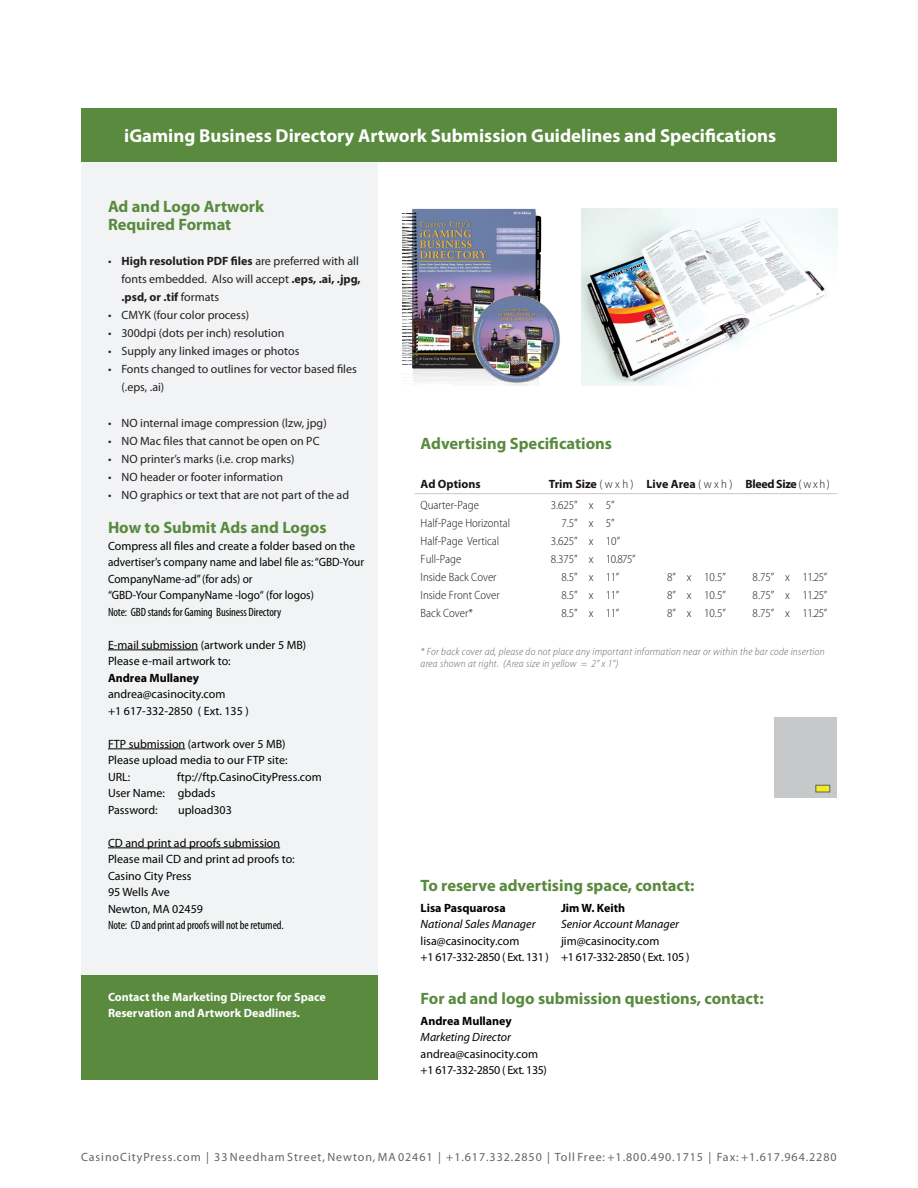
<style>
.page{position:relative;width:918px;height:1188px;background:#fff}
.page>*{position:absolute;margin:0;border:0;box-sizing:border-box;transform-origin:0 0}
.t1{font:700 18.75px "Myriad Pro";color:#fff}
.t2{font:700 16.5px "Myriad Pro";color:#598a3e}
.t3{font:12px/16.5px "Myriad Pro";color:#000}
.t4{font:12px/18px "Myriad Pro";color:#231f20}
.t5{font:300 semi-condensed 12px/18px "Myriad Pro";color:#1b1513;text-align:justify}
.t6{font:condensed 12px/16.5px "Myriad Pro";letter-spacing:-.01em;color:#000}
.t7{font:12px "Myriad Pro";letter-spacing:.08em;color:#636366}
.t8{font:italic 12px/16.5px "Myriad Pro";color:#000}
.t9{font:12px "Myriad Pro";letter-spacing:-.03em;color:#000}
.t10{font:700 12px "Myriad Pro";color:#fff}
.t11{font:700 12px "Myriad Pro";color:#000}
.t12{font:700 12px "Myriad Pro";letter-spacing:-.005em;color:#1b1513}
.t13{font:700 12px "Myriad Pro";letter-spacing:-.03em;color:#1b1513}
.t14{font:italic 300 semi-condensed 10.5px/12.6px "Myriad Pro";letter-spacing:.025em;color:#636366}
.s1{font-weight:700}
.s2{font-stretch:normal}
.s3{font-weight:300;font-stretch:semi-condensed}
.s4{font-style:normal}
</style>
<div class="page">
<div style="left:81px;top:108px;width:756px;height:54px;background:#598a3e"></div>
<div style="left:81px;top:162px;width:297px;height:850px;background:#f2f3f4"></div>
<hr style="left:108px;top:650px;width:90px;height:1px;background:#000">
<hr style="left:108px;top:749px;width:77px;height:1px;background:#000">
<hr style="left:108px;top:848px;width:172px;height:1px;background:#000">
<div style="left:81px;top:975px;width:297px;height:105px;background:#598a3e"></div>
<hr style="left:415px;top:493px;width:127px;height:1px;background:#c7c8ca">
<hr style="left:542px;top:493px;width:41px;height:1px;background:#c7c8ca">
<svg style="left:583px;top:493px;width:17px;height:1px"></svg>
<hr style="left:600px;top:493px;width:40px;height:1px;background:#c7c8ca">
<hr style="left:640px;top:493px;width:41px;height:1px;background:#c7c8ca">
<svg style="left:681px;top:493px;width:17px;height:1px"></svg>
<hr style="left:698px;top:493px;width:41px;height:1px;background:#c7c8ca">
<hr style="left:739px;top:493px;width:40px;height:1px;background:#c7c8ca">
<svg style="left:779px;top:493px;width:17px;height:1px"></svg>
<hr style="left:796px;top:493px;width:41px;height:1px;background:#c7c8ca">
<div style="left:774px;top:717px;width:63px;height:81px;background:#c7c8ca"></div>
<div style="left:815px;top:785px;width:15px;height:7px;background:#f4ec1a;border:1px solid #636366"></div>
<img style="left:403px;top:208px;width:158px;height:177px">
<img style="left:581px;top:208px;width:256px;height:178px">
<p class="t1" style="left:124px;top:123px;width:654px">iGaming Business Directory Artwork Submission Guidelines and Specifications</p>
<p class="t2" style="left:108px;top:196px;width:158px">Ad and Logo Artwork</p>
<p class="t2" style="left:108px;top:214px;width:125px">Required Format</p>
<p class="t4" style="left:122px;top:251px;width:241px;text-indent:-14px">• <span class="s1">High resolution PDF files</span> are preferred with all fonts embedded. Also will accept <span class="s1">.eps, .ai, .jpg, .psd, or .tif</span> formats</p>
<p class="t4" style="left:108px;top:305px;width:143px">• CMYK (four color process)</p>
<p class="t4" style="left:108px;top:323px;width:178px">• 300dpi (dots per inch) resolution</p>
<p class="t4" style="left:108px;top:341px;width:193px">• Supply any linked images or photos</p>
<p class="t4" style="left:122px;top:359px;width:237px;text-indent:-14px">• Fonts changed to outlines for vector based files (.eps, .ai)</p>
<p class="t4" style="left:108px;top:413px;width:220px">• NO internal image compression (lzw, jpg)</p>
<p class="t4" style="left:108px;top:431px;width:213px">• NO Mac files that cannot be open on PC</p>
<p class="t4" style="left:108px;top:449px;width:188px">• NO printer’s marks (i.e. crop marks)</p>
<p class="t4" style="left:108px;top:467px;width:177px">• NO header or footer information</p>
<p class="t4" style="left:108px;top:485px;width:243px">• NO graphics or text that are not part of the ad</p>
<p class="t2" style="left:108px;top:517px;width:220px">How to Submit Ads and Logos</p>
<p class="t3" style="left:108px;top:537px;width:258px">Compress all files and create a folder based on the advertiser’s company name and label file as:“GBD-Your<br>CompanyName-ad”(for ads) or</p>
<p class="t6" style="left:108px;top:587px;width:207px"><span class="s2">“GBD-Your CompanyName -logo“ (for logos)<br></span>Note: GBD stands for Gaming Business Directory</p>
<p class="t3" style="left:108px;top:636px;width:200px">E-mail submission (artwork under 5 MB)</p>
<p class="t3" style="left:108px;top:653px;width:124px">Please e-mail artwork to:</p>
<p class="t11" style="left:108px;top:670px;width:93px">Andrea Mullaney</p>
<p class="t3" style="left:108px;top:686px;width:119px">andrea@casinocity.com</p>
<p class="t3" style="left:108px;top:702px;width:142px">+1 617-332-2850 ( Ext. 135 )</p>
<p class="t3" style="left:108px;top:735px;width:179px">FTP submission (artwork over 5 MB)</p>
<p class="t3" style="left:108px;top:752px;width:181px">Please upload media to our FTP site:</p>
<p class="t3" style="left:108px;top:768px;width:24px">URL:</p>
<p class="t3" style="left:177px;top:768px;width:146px">ftp://ftp.CasinoCityPress.com</p>
<p class="t3" style="left:108px;top:785px;width:109px">User Name: gbdads</p>
<p class="t3" style="left:108px;top:801px;width:51px">Password:</p>
<p class="t3" style="left:178px;top:801px;width:55px">upload303</p>
<p class="t3" style="left:108px;top:834px;width:174px">CD and print ad proofs submission</p>
<p class="t3" style="left:108px;top:851px;width:188px">Please mail CD and print ad proofs to:</p>
<p class="t3" style="left:108px;top:867px;width:97px">Casino City Press<br>95 Wells Ave<br>Newton, MA 02459</p>
<p class="t6" style="left:108px;top:917px;width:177px">Note: CD and print ad proofs will not be returned.</p>
<p class="t10" style="left:108px;top:989px;width:219px">Contact the Marketing Director for Space</p>
<p class="t10" style="left:108px;top:1005px;width:194px">Reservation and Artwork Deadlines.</p>
<p class="t2" style="left:421px;top:432px;width:193px">Advertising Specifications</p>
<p class="t12" style="left:421px;top:476px;width:61px">Ad Options</p>
<p class="t12" style="left:549px;top:476px;width:86px">Trim Size <span class="s3">( w x h )</span></p>
<p class="t12" style="left:647px;top:476px;width:88px">Live Area <span class="s3">( w x h )</span></p>
<p class="t13" style="left:746px;top:476px;width:86px">Bleed Size <span class="s3">( w x h )</span></p>
<p class="t5" style="left:421px;top:496px;width:60px">Quarter-Page</p>
<p class="t5" style="left:421px;top:514px;width:91px">Half-Page Horizontal</p>
<p class="t5" style="left:421px;top:532px;width:80px">Half-Page Vertical</p>
<p class="t5" style="left:421px;top:550px;width:42px">Full-Page</p>
<p class="t5" style="left:421px;top:568px;width:77px">Inside Back Cover</p>
<p class="t5" style="left:421px;top:586px;width:81px">Inside Front Cover</p>
<p class="t5" style="left:421px;top:604px;width:54px">Back Cover*</p>
<p class="t5" style="left:551px;top:496px;width:29px">3.625”</p>
<p class="t5" style="left:561px;top:514px;width:18px">7.5”</p>
<p class="t5" style="left:551px;top:532px;width:29px">3.625”</p>
<p class="t5" style="left:551px;top:550px;width:29px">8.375”</p>
<p class="t5" style="left:561px;top:568px;width:18px">8.5”</p>
<p class="t5" style="left:561px;top:586px;width:18px">8.5”</p>
<p class="t5" style="left:561px;top:604px;width:18px">8.5”</p>
<p class="t5" style="left:606px;top:496px;width:16px;text-align:left">5”<br>5”<br>10”</p>
<p class="t5" style="left:606px;top:550px;width:31px">10.875”</p>
<p class="t5" style="left:606px;top:568px;width:15px">11”</p>
<p class="t5" style="left:606px;top:586px;width:15px">11”</p>
<p class="t5" style="left:606px;top:604px;width:15px">11”</p>
<p class="t5" style="left:589px;top:496px;width:6px">x</p>
<p class="t5" style="left:589px;top:514px;width:6px">x</p>
<p class="t5" style="left:589px;top:532px;width:6px">x</p>
<p class="t5" style="left:589px;top:550px;width:6px">x</p>
<p class="t5" style="left:589px;top:568px;width:6px">x</p>
<p class="t5" style="left:589px;top:586px;width:6px">x</p>
<p class="t5" style="left:589px;top:604px;width:6px">x</p>
<p class="t5" style="left:803px;top:568px;width:26px">11.25”</p>
<p class="t5" style="left:803px;top:586px;width:26px">11.25”</p>
<p class="t5" style="left:803px;top:604px;width:26px">11.25”</p>
<p class="t14" style="left:421px;top:645px;width:406px">* For back cover ad, please do not place any important information near or within the bar code insertion area shown at right. (Area size in yellow = 2” x 1”)</p>
<p class="t5" style="left:667px;top:568px;width:10px">8” 8” 8”</p>
<p class="t5" style="left:687px;top:568px;width:6px">x</p>
<p class="t5" style="left:704px;top:568px;width:23px">10.5” 10.5” 10.5”</p>
<p class="t5" style="left:753px;top:568px;width:23px">8.75”</p>
<p class="t5" style="left:785px;top:568px;width:6px">x</p>
<p class="t5" style="left:785px;top:586px;width:6px">x</p>
<p class="t5" style="left:785px;top:604px;width:6px">x</p>
<p class="t5" style="left:753px;top:586px;width:23px">8.75”</p>
<p class="t5" style="left:753px;top:604px;width:23px">8.75”</p>
<p class="t5" style="left:687px;top:586px;width:6px">x</p>
<p class="t5" style="left:687px;top:604px;width:6px">x</p>
<p class="t2" style="left:421px;top:874px;width:275px">To reserve advertising space, contact:</p>
<p class="t11" style="left:421px;top:900px;width:87px">Lisa Pasquarosa</p>
<p class="t8" style="left:421px;top:916px;width:116px">National Sales Manager <span class="s4">lisa@casinocity.com</span></p>
<p class="t9" style="left:421px;top:950px;width:130px">+1 617-332-2850 ( Ext. 131 )</p>
<p class="t11" style="left:561px;top:900px;width:66px">Jim W. Keith</p>
<p class="t8" style="left:561px;top:916px;width:119px">Senior Account Manager <span class="s4">jim@casinocity.com</span></p>
<p class="t9" style="left:561px;top:950px;width:130px">+1 617-332-2850 ( Ext. 105 )</p>
<p class="t2" style="left:421px;top:987px;width:345px">For ad and logo submission questions, contact:</p>
<p class="t11" style="left:421px;top:1013px;width:93px">Andrea Mullaney</p>
<p class="t8" style="left:421px;top:1029px;width:92px">Marketing Director</p>
<p class="t3" style="left:421px;top:1045px;width:119px">andrea@casinocity.com</p>
<p class="t9" style="left:421px;top:1063px;width:128px">+1 617-332-2850 ( Ext. 135)</p>
<p class="t7" style="left:81px;top:1150px;width:757px">CasinoCityPress.com | 33 Needham Street, Newton, MA 02461 | +1.617.332.2850 | Toll Free: +1.800.490.1715 | Fax: +1.617.964.2280</p>
</div>
